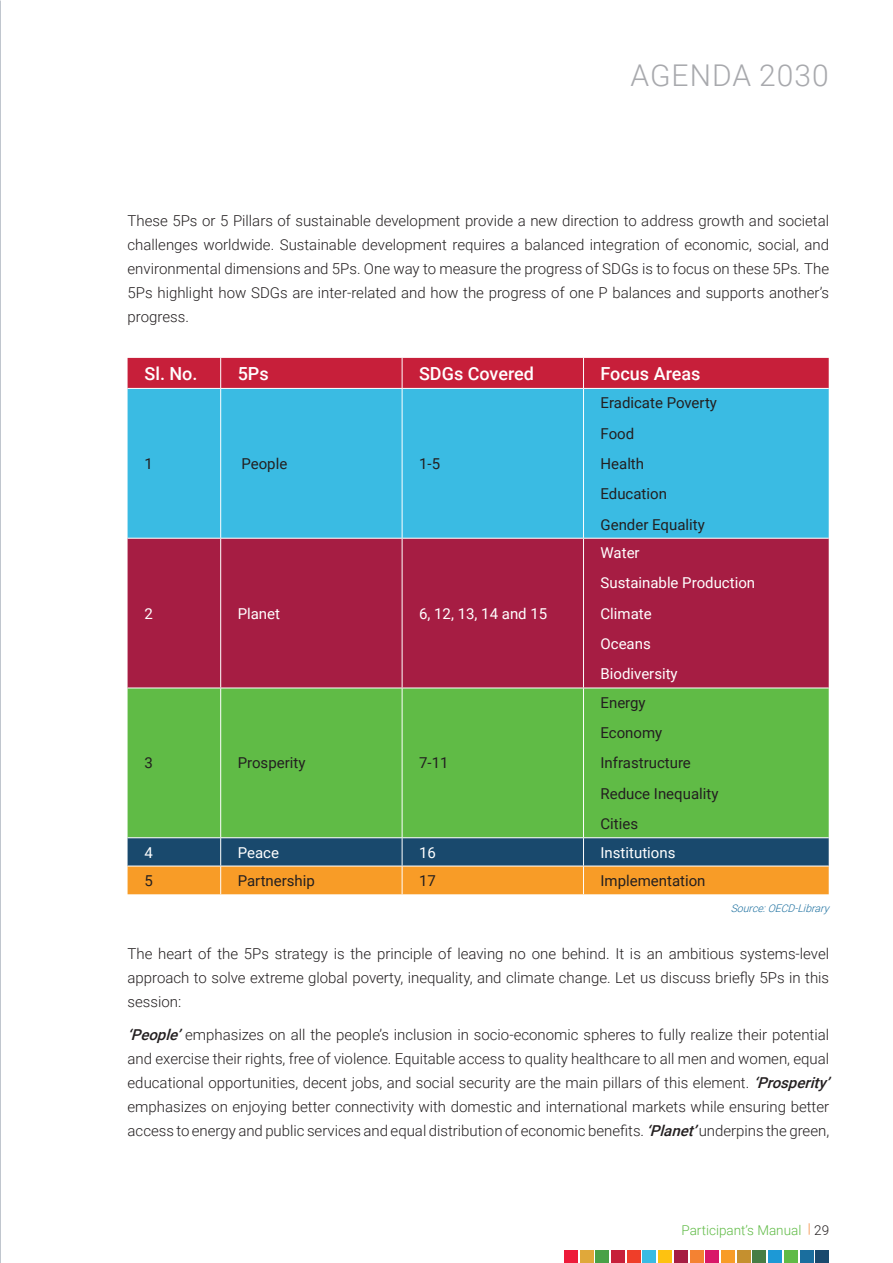
<style>
.page{position:relative;width:893px;height:1263px;background:#fff}
.page>*{position:absolute;margin:0;border:0;box-sizing:border-box;transform-origin:0 0}
.t1{font:300 30px "Roboto";letter-spacing:.035em;color:#a8a9ad}
.t2{font:500 18px "Roboto";color:#fff}
.t3{font:300 15px/24px "Roboto";color:#231f20;text-align:justify}
.t4{font:15px/30.3px "Roboto";color:#231f20}
.t5{font:15px/30.3px "Roboto";color:#fff}
.t6{font:300 13.5px "Roboto";color:#60bb46}
.t7{font:italic 300 10.5px "Roboto";color:#1a6e9e}
.s1{font-weight:500;font-style:italic}
.s2{color:#f48232}
.s3{color:#231f20}
</style>
<div class="page">
<div style="left:128px;top:358px;width:701px;height:30px;background:#c71f3a"></div>
<div style="left:128px;top:389px;width:701px;height:149px;background:#3abbe3"></div>
<div style="left:128px;top:539px;width:701px;height:149px;background:#a61d43"></div>
<div style="left:128px;top:689px;width:701px;height:148px;background:#60bb46"></div>
<hr style="left:220px;top:358px;width:1px;height:30px;background:#fff">
<hr style="left:402px;top:358px;width:1px;height:30px;background:#fff">
<hr style="left:583px;top:358px;width:1px;height:30px;background:#fff">
<hr style="left:220px;top:389px;width:1px;height:149px;background:#fff">
<hr style="left:402px;top:389px;width:1px;height:149px;background:#fff">
<hr style="left:583px;top:389px;width:1px;height:149px;background:#fff">
<hr style="left:220px;top:539px;width:1px;height:149px;background:#fff">
<hr style="left:402px;top:539px;width:1px;height:149px;background:#fff">
<hr style="left:583px;top:539px;width:1px;height:149px;background:#fff">
<hr style="left:220px;top:688px;width:1px;height:149px;background:#fff">
<hr style="left:402px;top:688px;width:1px;height:149px;background:#fff">
<hr style="left:583px;top:688px;width:1px;height:149px;background:#fff">
<svg style="left:128px;top:838px;width:701px;height:56px;background:#8c764e"></svg>
<div style="left:564px;top:1250px;width:14px;height:13px;background:#ed1a3a"></div>
<div style="left:580px;top:1250px;width:14px;height:13px;background:#e0a83a"></div>
<div style="left:595px;top:1250px;width:14px;height:13px;background:#49a147"></div>
<div style="left:611px;top:1250px;width:14px;height:13px;background:#c71f3a"></div>
<div style="left:627px;top:1250px;width:14px;height:13px;background:#ef3e29"></div>
<div style="left:642px;top:1250px;width:14px;height:13px;background:#3abbe3"></div>
<div style="left:658px;top:1250px;width:14px;height:13px;background:#fec210"></div>
<div style="left:674px;top:1250px;width:14px;height:13px;background:#a61d43"></div>
<div style="left:690px;top:1250px;width:13px;height:13px;background:#f48232"></div>
<div style="left:705px;top:1250px;width:14px;height:13px;background:#d91769"></div>
<div style="left:721px;top:1250px;width:14px;height:13px;background:#f89c27"></div>
<div style="left:737px;top:1250px;width:14px;height:13px;background:#c5902f"></div>
<div style="left:752px;top:1250px;width:14px;height:13px;background:#477d45"></div>
<div style="left:768px;top:1250px;width:14px;height:13px;background:#1d99d6"></div>
<div style="left:784px;top:1250px;width:14px;height:13px;background:#60bb46"></div>
<div style="left:800px;top:1250px;width:13px;height:13px;background:#1a6e9e"></div>
<div style="left:815px;top:1250px;width:14px;height:13px;background:#19496d"></div>
<h1 class="t1" style="left:630px;top:55px;width:200px">AGENDA 2030</h1>
<p class="t3" style="left:128px;top:208px;width:703px">These 5Ps or 5 Pillars of sustainable development provide a new direction to address growth and societal challenges worldwide. Sustainable development requires a balanced integration of economic, social, and environmental dimensions and 5Ps. One way to measure the progress of SDGs is to focus on these 5Ps. The 5Ps highlight how SDGs are inter-related and how the progress of one P balances and supports another’s progress.</p>
<p class="t2" style="left:145px;top:361px;width:55px">Sl. No.</p>
<p class="t2" style="left:238px;top:361px;width:33px">5Ps</p>
<p class="t2" style="left:419px;top:361px;width:116px">SDGs Covered</p>
<p class="t2" style="left:600px;top:361px;width:101px">Focus Areas</p>
<p class="t4" style="left:145px;top:448px;width:10px">1</p>
<p class="t4" style="left:241px;top:448px;width:47px">People</p>
<p class="t4" style="left:419px;top:448px;width:22px">1-5</p>
<p class="t5" style="left:145px;top:598px;width:10px">2</p>
<p class="t5" style="left:238px;top:598px;width:44px">Planet</p>
<p class="t5" style="left:419px;top:598px;width:130px">6, 12, 13, 14 and 15</p>
<p class="t4" style="left:145px;top:747px;width:10px">3</p>
<p class="t4" style="left:238px;top:747px;width:69px">Prosperity</p>
<p class="t4" style="left:419px;top:747px;width:31px">7-11</p>
<p class="t4" style="left:600px;top:387px;width:118px">Eradicate Poverty<br>Food<br>Health<br>Education<br>Gender Equality</p>
<p class="t5" style="left:600px;top:537px;width:156px">Water<br>Sustainable Production<br>Climate<br>Oceans<br>Biodiversity</p>
<p class="t4" style="left:600px;top:687px;width:119px">Energy<br>Economy<br>Infrastructure<br>Reduce Inequality<br>Cities</p>
<p class="t5" style="left:145px;top:836px;width:10px">4</p>
<p class="t5" style="left:238px;top:836px;width:43px">Peace</p>
<p class="t5" style="left:419px;top:836px;width:18px">16</p>
<p class="t5" style="left:600px;top:836px;width:76px">Institutions</p>
<p class="t4" style="left:145px;top:865px;width:10px">5</p>
<p class="t4" style="left:238px;top:865px;width:79px">Partnership</p>
<p class="t4" style="left:419px;top:865px;width:18px">17</p>
<p class="t4" style="left:600px;top:865px;width:107px">Implementation</p>
<p class="t7" style="left:731px;top:901px;width:103px">Source:OECD-Library</p>
<p class="t3" style="left:128px;top:941px;width:703px">The heart of the 5Ps strategy is the principle of leaving no one behind. It is an ambitious systems-level approach to solve extreme global poverty, inequality, and climate change. Let us discuss briefly 5Ps in this session:</p>
<p class="t3" style="left:128px;top:1022px;width:708px;text-align:left"><span class="s1">‘People’</span>emphasizes on all the people’s inclusion in socio-economic spheres to fully realize their potential and exercise their rights, free of violence. Equitable access to quality healthcare to all men and women, equal educational opportunities, decent jobs, and social security are the main pillars of this element. <span class="s1">‘Prosperity’ </span>emphasizes on enjoying better connectivity with domestic and international markets while ensuring better access to energy and public services and equal distribution of economic benefits. <span class="s1">‘Planet’</span>underpins the green,</p>
<p class="t6" style="left:681px;top:1220px;width:149px">Participant’s Manual <span class="s2">|</span> <span class="s3">29</span></p>
</div>
